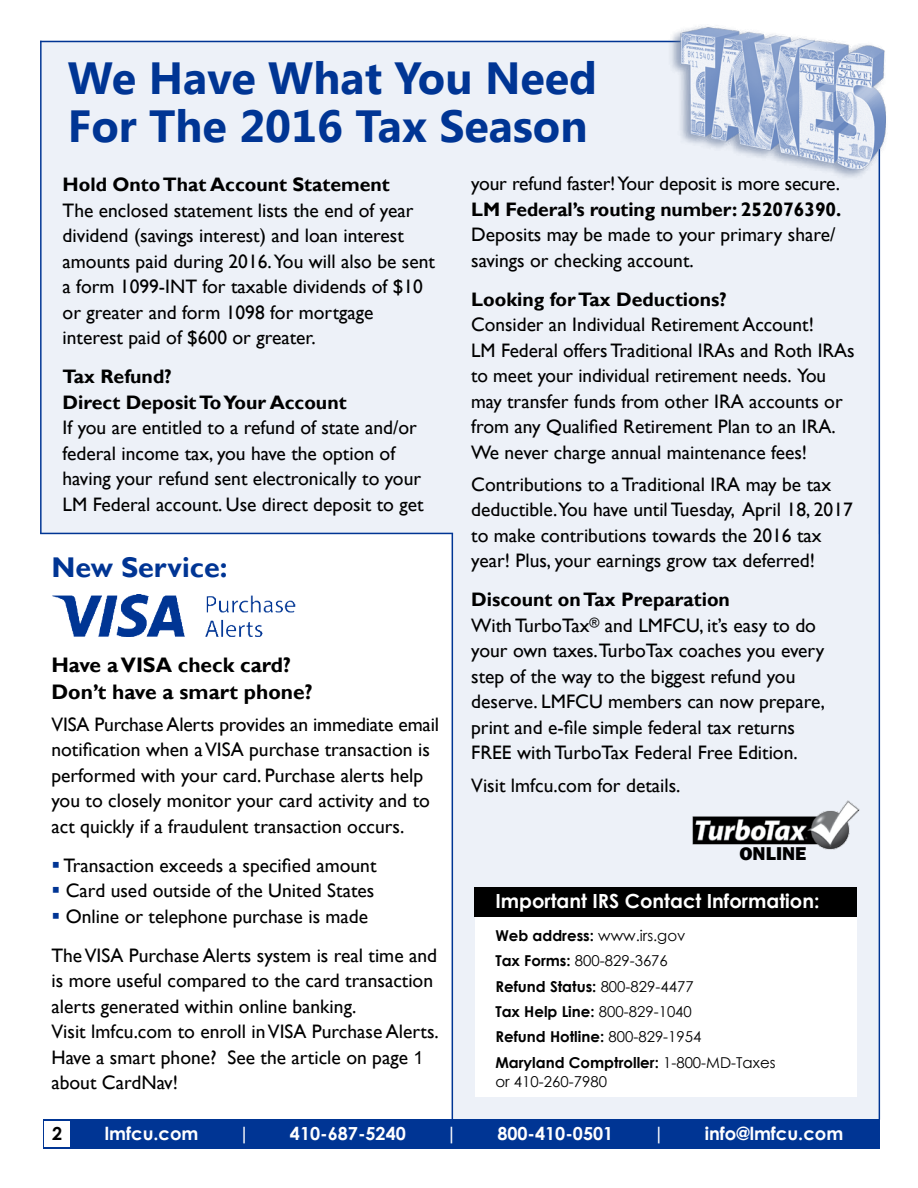
<style>
.page{position:relative;width:918px;height:1188px;background:#fff}
.page>*{position:absolute;margin:0;border:0;box-sizing:border-box;transform-origin:0 0}
.t1{font:700 45px/48px "Segoe UI";color:#003594}
.t2{font:700 28.5px "Gill Sans";color:#003594}
.t3{font:700 21px/27px "Gill Sans";color:#000}
.t4{font:19.5px/25.5px "Gill Sans";color:#000}
.t5{font:700 19.5px/25.5px "Gill Sans";color:#000}
.t6{font:700 19.5px "Century Gothic";color:#fff}
.t7{font:800 19.05px "Franklin Gothic";color:#000}
.t8{font:700 18px "Century Gothic";color:#fff}
.t9{font:700 18px "Century Gothic";color:#000}
.t10{font:700 15px/25.5px "Century Gothic";color:#000}
.t11{font:15px "Century Gothic";color:#000}
.s1{font-weight:700}
.s2{color:#003594}
.s3{font-family:"Arial";font-size:18px}
.s4{font-weight:400}
</style>
<div class="page">
<div style="left:452px;top:533px;width:426px;height:593px;background:#edf1f8"></div>
<div style="left:42px;top:40px;width:837px;height:494px;background:#edf1f8"></div>
<div style="left:43px;top:1120px;width:837px;height:29px;background:#003594"></div>
<div style="left:45px;top:1122px;width:25px;height:25px;background:#fff"></div>
<img style="left:52px;top:594px;width:244px;height:43px">
<div style="left:475px;top:889px;width:382px;height:208px;background:#fff"></div>
<div style="left:474px;top:888px;width:383px;height:29px;background:#000"></div>
<hr style="left:40px;top:41px;width:641px;height:1px;background:#003594">
<hr style="left:40px;top:533px;width:413px;height:1px;background:#003594">
<hr style="left:40px;top:41px;width:2px;height:492px;background:#003594">
<hr style="left:452px;top:533px;width:1px;height:587px;background:#003594">
<hr style="left:879px;top:144px;width:1px;height:976px;background:#003594">
<img style="left:692px;top:800px;width:168px;height:50px">
<img style="left:650px;top:26px;width:236px;height:173px">
<h1 class="t1" style="left:68px;top:52px;width:531px">We Have What You Need<br>For The 2016 Tax Season</h1>
<p class="t5" style="left:63px;top:172px;width:329px">Hold Onto That Account Statement</p>
<p class="t4" style="left:63px;top:198px;width:374px">The enclosed statement lists the end of year dividend (savings interest) and loan interest amounts paid during 2016. You will also be sent a form 1099-INT for taxable dividends of $10 or greater and form 1098 for mortgage interest paid of $600 or greater.</p>
<p class="t5" style="left:63px;top:364px;width:286px">Tax Refund?<br>Direct Deposit To Your Account</p>
<p class="t4" style="left:63px;top:415px;width:363px">If you are entitled to a refund of state and/or federal income tax, you have the option of having your refund sent electronically to your LM Federal account. Use direct deposit to get</p>
<p class="t4" style="left:471px;top:171px;width:370px">your refund faster! Your deposit is more secure.</p>
<p class="t5" style="left:471px;top:197px;width:372px">LM Federal’s routing number: 252076390.</p>
<p class="t4" style="left:471px;top:222px;width:366px">Deposits may be made to your primary share/ savings or checking account.</p>
<p class="t5" style="left:471px;top:287px;width:257px">Looking for Tax Deductions?</p>
<p class="t4" style="left:471px;top:312px;width:385px">Consider an Individual Retirement Account!<br>LM Federal offers Traditional IRAs and Roth IRAs to meet your individual retirement needs. You may transfer funds from other IRA accounts or from any Qualified Retirement Plan to an IRA.<br>We never charge annual maintenance fees!</p>
<p class="t4" style="left:471px;top:472px;width:383px">Contributions to a Traditional IRA may be tax deductible.You have until Tuesday, April 18, 2017 to make contributions towards the 2016 tax year! Plus, your earnings grow tax deferred!</p>
<p class="t4" style="left:471px;top:587px;width:355px"><span class="s1">Discount on Tax Preparation<br></span>With TurboTax<sup>®</sup> and LMFCU, it’s easy to do your own taxes.TurboTax coaches you every step of the way to the biggest refund you deserve. LMFCU members can now prepare, print and e-file simple federal tax returns FREE with TurboTax Federal Free Edition.</p>
<p class="t4" style="left:471px;top:773px;width:211px">Visit lmfcu.com for details.</p>
<h2 class="t2" style="left:51px;top:550px;width:178px">New Service:</h2>
<p class="t3" style="left:51px;top:652px;width:263px">Have a VISA check card?<br>Don’t have a smart phone?</p>
<p class="t4" style="left:51px;top:712px;width:389px">VISA Purchase Alerts provides an immediate email notification when a VISA purchase transaction is performed with your card. Purchase alerts help you to closely monitor your card activity and to act quickly if a fraudulent transaction occurs.</p>
<p class="t4" style="left:51px;top:853px;width:327px"><span class="s2">▪</span> Transaction exceeds a specified amount</p>
<p class="t4" style="left:51px;top:878px;width:324px"><span class="s2">▪</span> Card used outside of the United States</p>
<p class="t4" style="left:51px;top:897px;width:387px;line-height:39px"><span class="s2">▪</span> Online or telephone purchase is made<br>The VISA Purchase Alerts system is real time and</p>
<p class="t4" style="left:51px;top:968px;width:389px">is more useful compared to the card transaction alerts generated within online banking.<br>Visit lmfcu.com to enroll in VISA Purchase Alerts.<br>Have a smart phone? See the article on page <span class="s3">1 </span>about CardNav!</p>
<p class="t9" style="left:52px;top:1119px;width:12px">2</p>
<p class="t8" style="left:105px;top:1120px;width:95px">lmfcu.com</p>
<p class="t8" style="left:239px;top:1120px;width:12px">|</p>
<p class="t8" style="left:290px;top:1120px;width:117px">410-687-5240</p>
<p class="t8" style="left:446px;top:1120px;width:12px">|</p>
<p class="t8" style="left:497px;top:1120px;width:117px">800-410-0501</p>
<p class="t8" style="left:654px;top:1120px;width:12px">|</p>
<p class="t8" style="left:705px;top:1120px;width:140px">info@lmfcu.com</p>
<p class="t7" style="left:739px;top:842px;width:68px">ONLINE</p>
<p class="t6" style="left:495px;top:887px;width:326px">Important IRS Contact Information:</p>
<p class="t10" style="left:495px;top:922px;width:282px">Web address: <span class="s4">www.irs.gov<br></span>Tax Forms: <span class="s4">800-829-3676<br></span>Refund Status: <span class="s4">800-829-4477<br></span>Tax Help Line: <span class="s4">800-829-1040<br></span>Refund Hotline: <span class="s4">800-829-1954<br></span>Maryland Comptroller: <span class="s4">1-800-MD-Taxes</span></p>
<p class="t11" style="left:495px;top:1071px;width:113px">or 410-260-7980</p>
</div>
